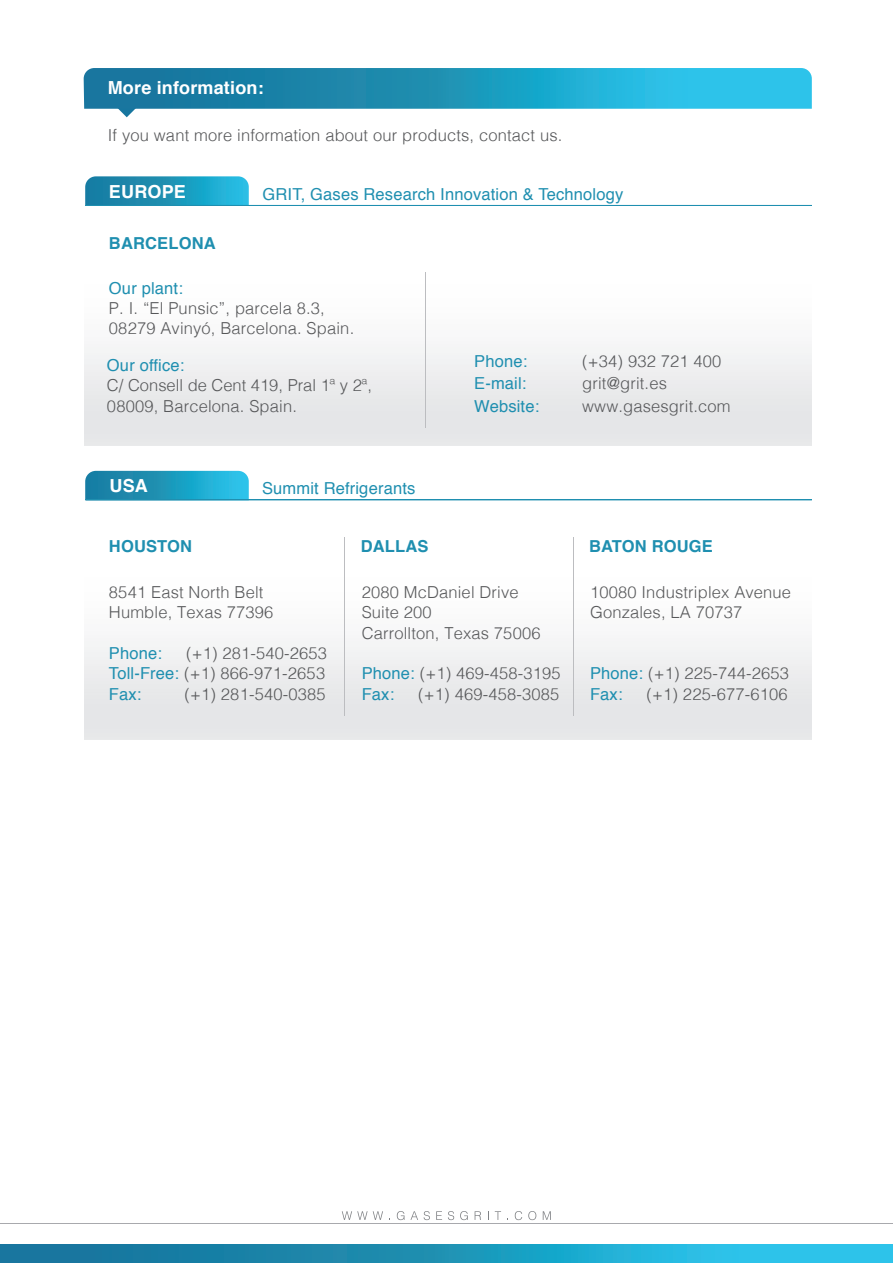
<style>
.page{position:relative;width:893px;height:1263px;background:#fff}
.page>*{position:absolute;margin:0;border:0;box-sizing:border-box;transform-origin:0 0}
.t1{font:700 18px "Helvetica";letter-spacing:.01em;color:#fff}
.t2{font:300 16.5px/20.2px "Helvetica";letter-spacing:.01em;color:#57585a}
.t3{font:16.5px "Helvetica";letter-spacing:.01em;color:#1f8fb0}
.t4{font:700 16.5px "Helvetica";letter-spacing:.01em;color:#1f8fb0}
.s1{font-weight:400;color:#1f8fb0}
</style>
<div class="page">
<hr style="left:0;top:1223px;width:893px;height:1px;background:#a8a9ad">
<svg style="left:342px;top:1211px;width:41px;height:9px"></svg>
<svg style="left:397px;top:1211px;width:7px;height:9px"></svg>
<svg style="left:410px;top:1211px;width:8px;height:9px"></svg>
<svg style="left:424px;top:1211px;width:6px;height:9px"></svg>
<svg style="left:436px;top:1211px;width:6px;height:9px"></svg>
<svg style="left:448px;top:1211px;width:6px;height:9px"></svg>
<svg style="left:460px;top:1211px;width:8px;height:9px"></svg>
<svg style="left:475px;top:1211px;width:6px;height:9px"></svg>
<svg style="left:495px;top:1211px;width:6px;height:9px"></svg>
<svg style="left:515px;top:1211px;width:7px;height:9px"></svg>
<svg style="left:528px;top:1211px;width:8px;height:9px"></svg>
<svg style="left:543px;top:1211px;width:8px;height:9px"></svg>
<svg style="left:0;top:1245px;width:893px;height:18px;background:#1f9ac0"></svg>
<svg style="left:84px;top:68px;width:728px;height:49px"></svg>
<svg style="left:85px;top:176px;width:164px;height:30px;background:#229abd"></svg>
<hr style="left:86px;top:205px;width:726px;height:1px;background:#1f8fb0">
<hr style="left:425px;top:272px;width:1px;height:156px;background:#bcbdc0">
<hr style="left:345px;top:537px;width:1px;height:179px;background:#bcbdc0">
<hr style="left:573px;top:537px;width:1px;height:179px;background:#bcbdc0">
<svg style="left:85px;top:471px;width:164px;height:29px;background:#219cc0"></svg>
<hr style="left:86px;top:500px;width:726px;height:1px;background:#1f8fb0">
<p class="t1" style="left:108px;top:74px;width:157px">More information:</p>
<p class="t2" style="left:108px;top:124px;width:456px">If you want more information about our products, contact us.</p>
<p class="t1" style="left:109px;top:177px;width:78px">EUROPE</p>
<p class="t4" style="left:109px;top:229px;width:108px">BARCELONA</p>
<p class="t3" style="left:263px;top:181px;width:362px">GRIT, Gases Research Innovation &amp; Technology</p>
<p class="t3" style="left:109px;top:275px;width:75px">Our plant:</p>
<p class="t2" style="left:109px;top:297px;width:247px">P. I. “El Punsic”, parcela 8.3,<br>08279 Avinyó, Barcelona. Spain.</p>
<p class="t3" style="left:107px;top:353px;width:79px">Our office:</p>
<p class="t2" style="left:107px;top:374px;width:267px">C/ Consell de Cent 419, Pral 1ª y 2ª,<br>08009, Barcelona. Spain.</p>
<p class="t1" style="left:110px;top:472px;width:40px">USA</p>
<p class="t3" style="left:262px;top:476px;width:155px">Summit Refrigerants</p>
<p class="t3" style="left:474px;top:348px;width:55px">Phone:</p>
<p class="t2" style="left:582px;top:350px;width:141px">(+34) 932 721 400</p>
<p class="t3" style="left:474px;top:371px;width:54px">E-mail:</p>
<p class="t2" style="left:582px;top:372px;width:86px">grit@grit.es</p>
<p class="t3" style="left:474px;top:393px;width:67px">Website:</p>
<p class="t2" style="left:582px;top:395px;width:150px">www.gasesgrit.com</p>
<p class="t4" style="left:109px;top:533px;width:85px">HOUSTON</p>
<p class="t4" style="left:361px;top:533px;width:69px">DALLAS</p>
<p class="t4" style="left:589px;top:533px;width:125px">BATON ROUGE</p>
<p class="t2" style="left:109px;top:581px;width:166px">8541 East North Belt<br>Humble, Texas 77396</p>
<p class="t3" style="left:109px;top:640px;width:55px">Phone:</p>
<p class="t2" style="left:109px;top:642px;width:220px;text-align:justify;text-indent:77px">(+1) 281-540-2653<br><span class="s1">Toll-Free:</span> (+1) 866-971-2653<br><span class="s1">Fax:</span></p>
<p class="t2" style="left:185px;top:682px;width:143px">(+1) 281-540-0385</p>
<p class="t2" style="left:362px;top:581px;width:180px">2080 McDaniel Drive<br>Suite 200<br>Carrollton, Texas 75006</p>
<p class="t2" style="left:362px;top:662px;width:201px"><span class="s1">Phone:</span> (+1) 469-458-3195<br><span class="s1">Fax:</span></p>
<p class="t2" style="left:418px;top:682px;width:143px">(+1) 469-458-3085</p>
<p class="t2" style="left:590px;top:581px;width:203px">10080 Industriplex Avenue<br>Gonzales, LA 70737</p>
<p class="t2" style="left:590px;top:662px;width:201px"><span class="s1">Phone:</span> (+1) 225-744-2653<br><span class="s1">Fax:</span></p>
<p class="t2" style="left:646px;top:682px;width:143px">(+1) 225-677-6106</p>
</div>
